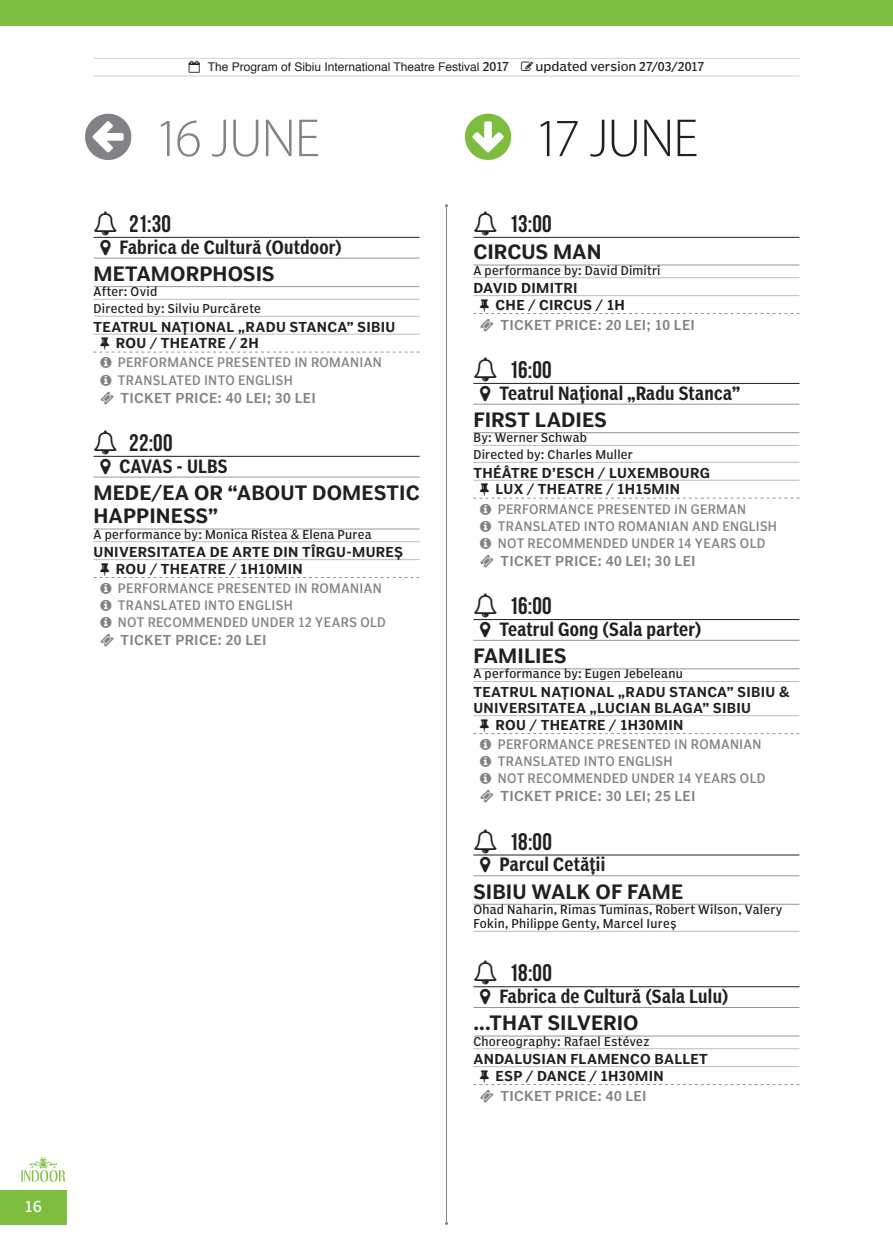
<style>
.page{position:relative;width:893px;height:1259px;background:#fff}
.page>*{position:absolute;margin:0;border:0;box-sizing:border-box;transform-origin:0 0}
.t1{font:300 54px "Myriad Pro";letter-spacing:-.02em;color:#808285}
.t2{font:300 54px "Myriad Pro";letter-spacing:-.02em;color:#231f20}
.t3{font:24px "Bebas Neue";letter-spacing:.01em;color:#231f20}
.t4{font:19.5px/23.4px "Poynter Agate Regular Three";letter-spacing:.005em;color:#231f20}
.t5{font:18px "Poynter Agate Comp Three";letter-spacing:.015em;color:#231f20}
.t6{font:15px "Poynter Agate Regular One";color:#fff}
.t7{font:13.5px/16.2px "Poynter Agate Regular Three";letter-spacing:.025em;color:#231f20}
.t8{font:13.5px "Poynter Agate Regular Two";letter-spacing:.025em;color:#808285}
.t9{font:12.9px/17.1px "Poynter Agate Cond One";letter-spacing:.025em;color:#808285}
.t10{font:12px/17.1px "Poynter Agate Cond One";letter-spacing:.025em;color:#231f20}
.t11{font:12px "Helvetica";color:#231f20}
.t12{font:12px "Poynter Agate Regular One";color:#231f20}
.s1{font-family:"Poynter Agate Regular One"}
</style>
<div class="page">
<hr style="left:446px;top:206px;width:1px;height:1017px;background:#808285">
<hr style="left:94px;top:58px;width:705px;height:1px;background:#d1d2d4">
<hr style="left:94px;top:76px;width:705px;height:1px;background:#d1d2d4">
<div style="left:0;top:1191px;width:66px;height:34px;background:#7fbd41"></div>
<div style="left:0;top:0;width:893px;height:26px;background:#7fbd41"></div>
<svg style="left:21px;top:1157px;width:44px;height:24px"></svg>
<hr style="left:473px;top:237px;width:326px;height:1px;background:#231f20">
<hr style="left:473px;top:264px;width:326px;height:1px;background:#939598">
<hr style="left:473px;top:277px;width:326px;height:1px;background:#bcbdc0">
<hr style="left:473px;top:295px;width:326px;height:1px;background:#bcbdc0">
<hr style="left:473px;top:383px;width:326px;height:1px;background:#231f20">
<hr style="left:473px;top:404px;width:326px;height:1px;background:#939598">
<hr style="left:473px;top:432px;width:326px;height:1px;background:#939598">
<hr style="left:473px;top:445px;width:326px;height:1px;background:#bcbdc0">
<hr style="left:473px;top:462px;width:326px;height:1px;background:#bcbdc0">
<hr style="left:473px;top:480px;width:326px;height:1px;background:#bcbdc0">
<hr style="left:473px;top:619px;width:326px;height:1px;background:#231f20">
<hr style="left:473px;top:640px;width:326px;height:1px;background:#939598">
<hr style="left:473px;top:668px;width:326px;height:1px;background:#939598">
<hr style="left:473px;top:681px;width:326px;height:1px;background:#bcbdc0">
<hr style="left:473px;top:715px;width:326px;height:1px;background:#bcbdc0">
<hr style="left:473px;top:854px;width:326px;height:1px;background:#231f20">
<hr style="left:473px;top:875px;width:326px;height:1px;background:#939598">
<hr style="left:473px;top:903px;width:326px;height:1px;background:#939598">
<hr style="left:473px;top:931px;width:326px;height:1px;background:#bcbdc0">
<hr style="left:473px;top:986px;width:326px;height:1px;background:#231f20">
<hr style="left:473px;top:1007px;width:326px;height:1px;background:#939598">
<hr style="left:473px;top:1035px;width:326px;height:1px;background:#939598">
<hr style="left:473px;top:1048px;width:326px;height:1px;background:#bcbdc0">
<hr style="left:473px;top:1066px;width:326px;height:1px;background:#bcbdc0">
<hr style="left:94px;top:237px;width:326px;height:1px;background:#231f20">
<hr style="left:94px;top:258px;width:326px;height:1px;background:#939598">
<hr style="left:94px;top:286px;width:326px;height:1px;background:#939598">
<hr style="left:94px;top:299px;width:326px;height:1px;background:#bcbdc0">
<hr style="left:94px;top:316px;width:326px;height:1px;background:#bcbdc0">
<hr style="left:94px;top:334px;width:326px;height:1px;background:#bcbdc0">
<hr style="left:94px;top:456px;width:326px;height:1px;background:#231f20">
<hr style="left:94px;top:476px;width:326px;height:1px;background:#939598">
<hr style="left:94px;top:528px;width:326px;height:1px;background:#939598">
<hr style="left:94px;top:541px;width:326px;height:1px;background:#bcbdc0">
<hr style="left:94px;top:559px;width:326px;height:1px;background:#bcbdc0">
<svg style="left:473px;top:313px;width:326px;height:1px"></svg>
<svg style="left:474px;top:382px;width:23px;height:2px"></svg>
<svg style="left:473px;top:497px;width:326px;height:2px"></svg>
<svg style="left:474px;top:619px;width:23px;height:2px"></svg>
<svg style="left:473px;top:733px;width:326px;height:1px"></svg>
<svg style="left:474px;top:854px;width:23px;height:2px"></svg>
<svg style="left:474px;top:986px;width:23px;height:2px"></svg>
<svg style="left:473px;top:1084px;width:326px;height:1px"></svg>
<svg style="left:94px;top:236px;width:23px;height:2px"></svg>
<svg style="left:94px;top:351px;width:326px;height:2px"></svg>
<svg style="left:94px;top:455px;width:23px;height:2px"></svg>
<svg style="left:94px;top:577px;width:326px;height:1px"></svg>
<p class="t6" style="left:25px;top:1197px;width:19px">16</p>
<p class="t11" style="left:189px;top:58px;width:322px">✓ The Program of Sibiu International Theatre Festival <span class="s1">2017</span></p>
<p class="t12" style="left:535px;top:60px;width:170px">updated version 27/03/2017</p>
<h1 class="t1" style="left:85px;top:108px;width:236px">◻ 16 JUNE</h1>
<h1 class="t2" style="left:534px;top:108px;width:166px">17 JUNE</h1>
<h2 class="t3" style="left:129px;top:210px;width:43px">21:30</h2>
<h3 class="t5" style="left:119px;top:236px;width:224px">Fabrica de Cultură (Outdoor)</h3>
<h3 class="t4" style="left:94px;top:262px;width:182px">METAMORPHOSIS</h3>
<p class="t10" style="left:94px;top:283px;width:169px">After: Ovid<br>Directed by: Silviu Purcărete</p>
<p class="t7" style="left:116px;top:319px;width:281px;text-indent:-22px">TEATRUL NAŢIONAL „RADU STANCA” SIBIU<br>ROU / THEATRE / 2H</p>
<p class="t9" style="left:118px;top:354px;width:265px">PERFORMANCE PRESENTED IN ROMANIAN<br>TRANSLATED INTO ENGLISH</p>
<p class="t8" style="left:121px;top:389px;width:197px">TICKET PRICE: 40 LEI; 30 LEI</p>
<h2 class="t3" style="left:129px;top:429px;width:45px">22:00</h2>
<h3 class="t5" style="left:119px;top:455px;width:110px">CAVAS - ULBS</h3>
<h3 class="t4" style="left:94px;top:481px;width:328px">MEDE/EA OR “ABOUT DOMESTIC<br>HAPPINESS”</h3>
<p class="t10" style="left:94px;top:525px;width:280px">A performance by: Monica Ristea &amp; Elena Purea</p>
<p class="t7" style="left:116px;top:544px;width:289px;text-indent:-22px">UNIVERSITATEA DE ARTE DIN TÎRGU-MUREȘ<br>ROU / THEATRE / 1H10MIN</p>
<p class="t9" style="left:118px;top:579px;width:270px">PERFORMANCE PRESENTED IN ROMANIAN<br>TRANSLATED INTO ENGLISH<br>NOT RECOMMENDED UNDER 12 YEARS OLD</p>
<p class="t8" style="left:121px;top:632px;width:147px">TICKET PRICE: 20 LEI</p>
<h2 class="t3" style="left:509px;top:210px;width:44px">13:00</h2>
<h3 class="t4" style="left:473px;top:240px;width:130px">CIRCUS MAN</h3>
<p class="t10" style="left:473px;top:261px;width:189px">A performance by: David Dimitri</p>
<p class="t7" style="left:496px;top:280px;width:131px;text-indent:-22px">DAVID DIMITRI<br>CHE / CIRCUS / 1H</p>
<p class="t8" style="left:500px;top:316px;width:196px">TICKET PRICE: 20 LEI; 10 LEI</p>
<h2 class="t3" style="left:509px;top:356px;width:44px">16:00</h2>
<h3 class="t5" style="left:499px;top:382px;width:242px">Teatrul Național „Radu Stanca”</h3>
<h3 class="t4" style="left:473px;top:408px;width:135px">FIRST LADIES</h3>
<p class="t10" style="left:473px;top:429px;width:161px">By: Werner Schwab<br>Directed by: Charles Muller</p>
<p class="t7" style="left:473px;top:465px;width:238px;text-align:center">THÉÂTRE D’ESCH / LUXEMBOURG<br>LUX / THEATRE / 1H15MIN</p>
<p class="t9" style="left:498px;top:500px;width:281px">PERFORMANCE PRESENTED IN GERMAN<br>TRANSLATED INTO ROMANIAN AND ENGLISH<br>NOT RECOMMENDED UNDER 14 YEARS OLD</p>
<p class="t8" style="left:500px;top:552px;width:197px">TICKET PRICE: 40 LEI; 30 LEI</p>
<h2 class="t3" style="left:509px;top:592px;width:44px">16:00</h2>
<h3 class="t5" style="left:499px;top:618px;width:204px">Teatrul Gong (Sala parter)</h3>
<h3 class="t4" style="left:473px;top:644px;width:95px">FAMILIES</h3>
<p class="t10" style="left:473px;top:665px;width:211px">A performance by: Eugen Jebeleanu</p>
<p class="t7" style="left:473px;top:684px;width:318px">TEATRUL NAŢIONAL „RADU STANCA” SIBIU &amp;</p>
<p class="t7" style="left:473px;top:700px;width:279px">UNIVERSITATEA „LUCIAN BLAGA” SIBIU</p>
<p class="t7" style="left:496px;top:716px;width:189px">ROU / THEATRE / 1H30MIN</p>
<p class="t9" style="left:498px;top:735px;width:269px">PERFORMANCE PRESENTED IN ROMANIAN<br>TRANSLATED INTO ENGLISH<br>NOT RECOMMENDED UNDER 14 YEARS OLD</p>
<p class="t8" style="left:500px;top:788px;width:197px">TICKET PRICE: 30 LEI; 25 LEI</p>
<h2 class="t3" style="left:509px;top:828px;width:44px">18:00</h2>
<h3 class="t5" style="left:499px;top:853px;width:107px">Parcul Cetății</h3>
<h3 class="t4" style="left:473px;top:879px;width:211px">SIBIU WALK OF FAME</h3>
<p class="t10" style="left:473px;top:902px;width:311px;line-height:14.4px">Ohad Naharin, Rimas Tuminas, Robert Wilson, Valery<br>Fokin, Philippe Genty, Marcel Iureș</p>
<h2 class="t3" style="left:509px;top:959px;width:44px">18:00</h2>
<h3 class="t5" style="left:499px;top:985px;width:231px">Fabrica de Cultură (Sala Lulu)</h3>
<h3 class="t4" style="left:473px;top:1011px;width:167px">...THAT SILVERIO</h3>
<p class="t10" style="left:473px;top:1032px;width:177px">Choreography: Rafael Estévez</p>
<p class="t7" style="left:496px;top:1051px;width:214px;text-indent:-22px">ANDALUSIAN FLAMENCO BALLET<br>ESP / DANCE / 1H30MIN</p>
<p class="t8" style="left:500px;top:1087px;width:148px">TICKET PRICE: 40 LEI</p>
</div>
